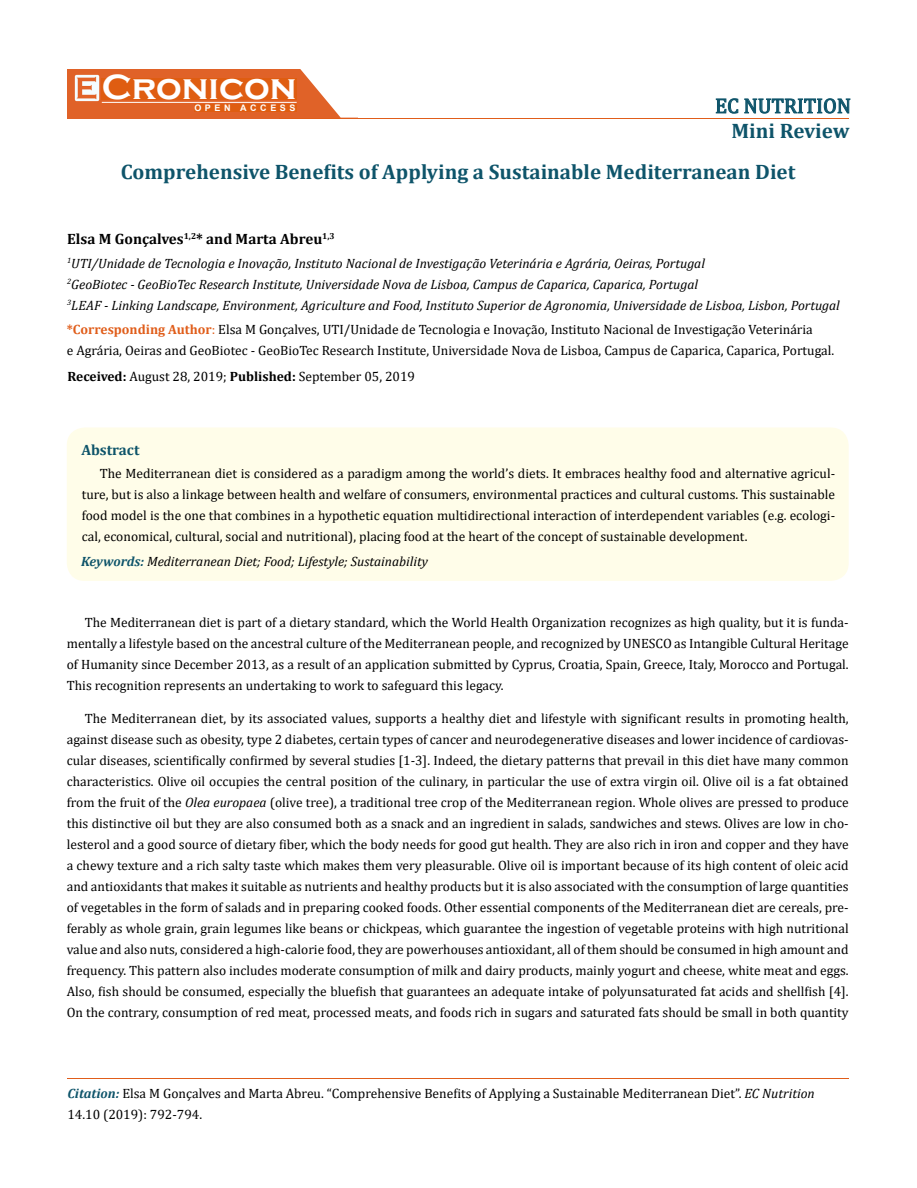
<style>
.page{position:relative;width:917px;height:1188px;background:#fff}
.page>*{position:absolute;margin:0;border:0;box-sizing:border-box;transform-origin:0 0}
.t1{font:700 36px "Copperplate Gothic";color:#fff}
.t2{font:700 21px/41.7px "Cambria";color:#0e546a}
.t3{font:21px "Cambria";color:#0e546a}
.t4{font:700 15px "Cambria";color:#000}
.t5{font:700 15px "Cambria";color:#0e546a}
.t6{font:13.5px/21px "Cambria";color:#000;text-align:justify}
.t7{font:italic 13.5px/21px "Cambria";color:#000}
.t8{font:700 9px "Arial";letter-spacing:.4em;color:#fff}
.s1{font-weight:700;color:#e05d1a}
.s2{color:#e05d1a}
.s3{font-weight:700}
.s4{font-weight:700;color:#0e546a}
.s5{font-style:italic}
.s6{font-weight:700;font-style:italic;color:#0e546a}
</style>
<div class="page">
<div style="left:67px;top:70px;width:290px;height:49px;background:#e06228"></div>
<svg style="left:300px;top:69px;width:58px;height:49px"></svg>
<img style="left:75px;top:75px;width:24px;height:26px">
<div style="left:102px;top:79px;width:195px;height:21px;background:#df5d11"></div>
<div style="left:194px;top:105px;width:103px;height:7px;background:#df5d11"></div>
<svg style="left:715px;top:98px;width:23px;height:16px"></svg>
<svg style="left:744px;top:98px;width:106px;height:16px"></svg>
<hr style="left:102px;top:102px;width:194px;height:1px;background:#fff">
<hr style="left:279px;top:118px;width:569px;height:1px;background:#e05d1a">
<hr style="left:67px;top:1078px;width:782px;height:1px;background:#e05d1a">
<div style="left:67px;top:427px;width:781px;height:154px;background:#fffde9;border-radius:18px"></div>
<h1 class="t1" style="left:102px;top:68px;width:196px">Cronicon</h1>
<p class="t8" style="left:194px;top:102px;width:103px">OPEN ACCESS</p>
<h2 class="t3" style="left:715px;top:93px;width:137px">EC NUTRITION</h2>
<h2 class="t2" style="left:121px;top:109px;width:730px;text-indent:610px">Mini Review<br>Comprehensive Benefits of Applying a Sustainable Mediterranean Diet</h2>
<p class="t4" style="left:67px;top:228px;width:269px">Elsa M Gonçalves<sup>1,2</sup>* and Marta Abreu<sup>1,3</sup></p>
<p class="t7" style="left:67px;top:252px;width:774px"><sup>1</sup>UTI/Unidade de Tecnologia e Inovação, Instituto Nacional de Investigação Veterinária e Agrária, Oeiras, Portugal<br><sup>2</sup>GeoBiotec - GeoBioTec Research Institute, Universidade Nova de Lisboa, Campus de Caparica, Caparica, Portugal<br><sup>3</sup>LEAF - Linking Landscape, Environment, Agriculture and Food, Instituto Superior de Agronomia, Universidade de Lisboa, Lisbon, Portugal</p>
<p class="t6" style="left:67px;top:318px;width:769px"><span class="s1">*Corresponding Author</span><span class="s2">:</span> Elsa M Gonçalves, UTI/Unidade de Tecnologia e Inovação, Instituto Nacional de Investigação Veterinária<br>e Agrária, Oeiras and GeoBiotec - GeoBioTec Research Institute, Universidade Nova de Lisboa, Campus de Caparica, Caparica, Portugal.</p>
<p class="t6" style="left:67px;top:365px;width:349px"><span class="s3">Received:</span> August 28, 2019; <span class="s3">Published:</span> September 05, 2019</p>
<p class="t5" style="left:81px;top:439px;width:60px">Abstract</p>
<p class="t6" style="left:82px;top:463px;width:754px;text-indent:18px">The Mediterranean diet is considered as a paradigm among the world’s diets. It embraces healthy food and alternative agricul&shy;ture, but is also a linkage between health and welfare of consumers, environmental practices and cultural customs. This sustainable food model is the one that combines in a hypothetic equation multidirectional interaction of interdependent variables (e.g. ecologi&shy;cal, economical, cultural, social and nutritional), placing food at the heart of the concept of sustainable development.</p>
<p class="t7" style="left:81px;top:550px;width:348px"><span class="s4">Keywords:</span> Mediterranean Diet; Food; Lifestyle; Sustainability</p>
<p class="t6" style="left:67px;top:612px;width:783px;text-indent:18px">The Mediterranean diet is part of a dietary standard, which the World Health Organization recognizes as high quality, but it is funda&shy;mentally a lifestyle based on the ancestral culture of the Mediterranean people, and recognized by UNESCO as Intangible Cultural Heritage of Humanity since December 2013, as a result of an application submitted by Cyprus, Croatia, Spain, Greece, Italy, Morocco and Portugal.<br>This recognition represents an undertaking to work to safeguard this legacy.</p>
<p class="t6" style="left:67px;top:708px;width:783px;text-indent:18px">The Mediterranean diet, by its associated values, supports a healthy diet and lifestyle with significant results in promoting health, against disease such as obesity, type 2 diabetes, certain types of cancer and neurodegenerative diseases and lower incidence of cardiovas&shy;cular diseases, scientifically confirmed by several studies [1-3]. Indeed, the dietary patterns that prevail in this diet have many common characteristics. Olive oil occupies the central position of the culinary, in particular the use of extra virgin oil. Olive oil is a fat obtained from the fruit of the <span class="s5">Olea europaea</span> (olive tree), a traditional tree crop of the Mediterranean region. Whole olives are pressed to produce this distinctive oil but they are also consumed both as a snack and an ingredient in salads, sandwiches and stews. Olives are low in cho&shy;lesterol and a good source of dietary fiber, which the body needs for good gut health. They are also rich in iron and copper and they have a chewy texture and a rich salty taste which makes them very pleasurable. Olive oil is important because of its high content of oleic acid and antioxidants that makes it suitable as nutrients and healthy products but it is also associated with the consumption of large quantities of vegetables in the form of salads and in preparing cooked foods. Other essential components of the Mediterranean diet are cereals, pre&shy;ferably as whole grain, grain legumes like beans or chickpeas, which guarantee the ingestion of vegetable proteins with high nutritional value and also nuts, considered a high-calorie food, they are powerhouses antioxidant, all of them should be consumed in high amount and frequency. This pattern also includes moderate consumption of milk and dairy products, mainly yogurt and cheese, white meat and eggs.<br>Also, fish should be consumed, especially the bluefish that guarantees an adequate intake of polyunsaturated fat acids and shellfish [4].<br>On the contrary, consumption of red meat, processed meats, and foods rich in sugars and saturated fats should be small in both quantity</p>
<p class="t6" style="left:67px;top:1082px;width:748px"><span class="s6">Citation:</span> Elsa M Gonçalves and Marta Abreu. “Comprehensive Benefits of Applying a Sustainable Mediterranean Diet”. <span class="s5">EC Nutrition<br></span>14.10 (2019): 792-794.</p>
</div>
